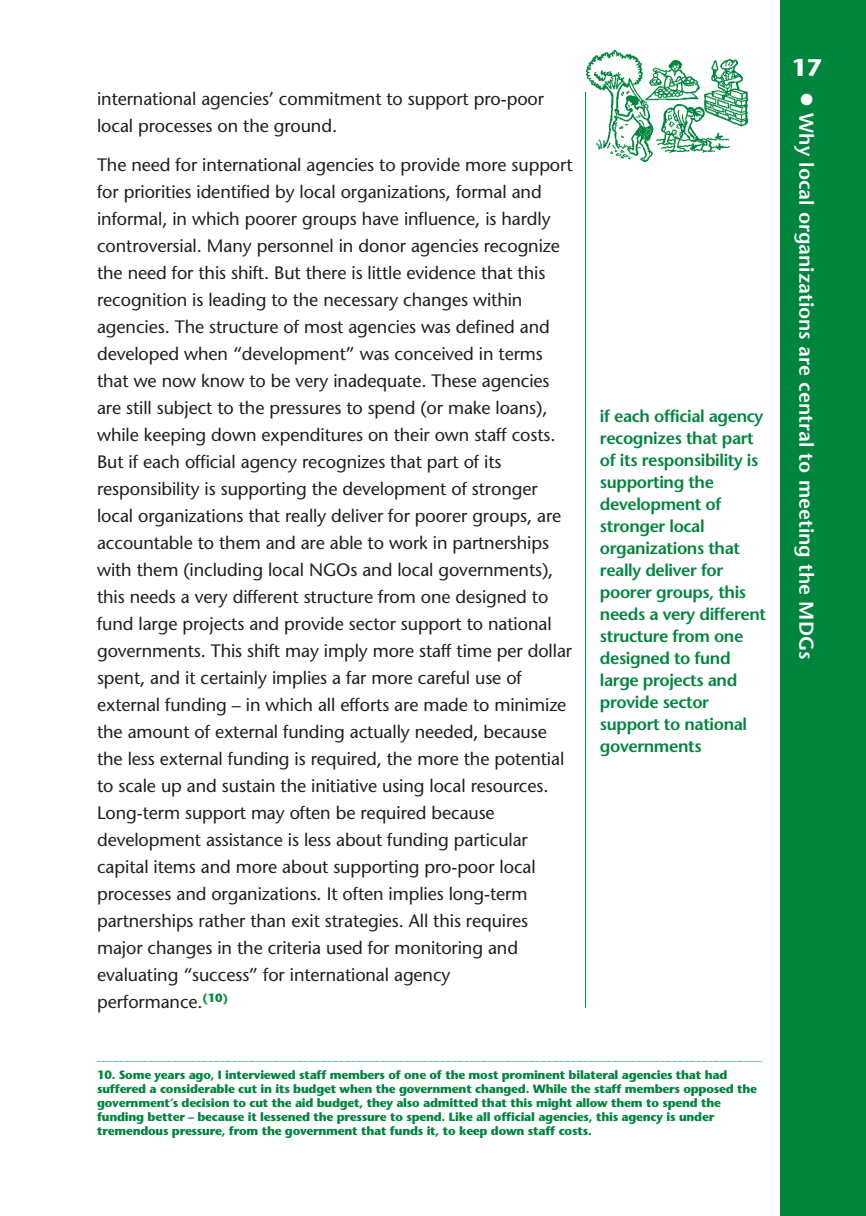
<style>
.page{position:relative;width:866px;height:1216px;background:#fff}
.page>*{position:absolute;margin:0;border:0;box-sizing:border-box;transform-origin:0 0}
.t1{font:700 24px "Stone Sans";color:#fff}
.t2{font:600 20px "Stone Sans";color:#fff}
.t3{font:18px/27px "Stone Sans";letter-spacing:-.005em;color:#231f1f}
.t4{font:600 17px/22px "Stone Sans";letter-spacing:-.025em;color:#00853e}
.t5{font:700 12px/14px "Stone Sans";letter-spacing:-.02em;color:#00853e}
</style>
<div class="page">
<svg style="left:97px;top:1061px;width:666px;height:1px"></svg>
<div style="left:780px;top:0;width:86px;height:1216px;background:#00853e"></div>
<hr style="left:585px;top:92px;width:1px;height:916px;background:#00853e">
<img style="left:585px;top:49px;width:164px;height:115px">
<p class="t3" style="left:97px;top:87px;width:448px">international agencies’ commitment to support pro-poor local processes on the ground.</p>
<p class="t3" style="left:97px;top:153px;width:477px">The need for international agencies to provide more support for priorities identified by local organizations, formal and informal, in which poorer groups have influence, is hardly controversial. Many personnel in donor agencies recognize the need for this shift. But there is little evidence that this recognition is leading to the necessary changes within agencies. The structure of most agencies was defined and developed when “development” was conceived in terms that we now know to be very inadequate. These agencies are still subject to the pressures to spend (or make loans), while keeping down expenditures on their own staff costs.<br>But if each official agency recognizes that part of its responsibility is supporting the development of stronger local organizations that really deliver for poorer groups, are accountable to them and are able to work in partnerships with them (including local NGOs and local governments), this needs a very different structure from one designed to fund large projects and provide sector support to national governments. This shift may imply more staff time per dollar spent, and it certainly implies a far more careful use of external funding – in which all efforts are made to minimize the amount of external funding actually needed, because the less external funding is required, the more the potential to scale up and sustain the initiative using local resources.<br>Long-term support may often be required because development assistance is less about funding particular capital items and more about supporting pro-poor local processes and organizations. It often implies long-term partnerships rather than exit strategies. All this requires major changes in the criteria used for monitoring and evaluating “success” for international agency performance.<sup>(10)</sup></p>
<p class="t4" style="left:600px;top:407px;width:168px">if each official agency recognizes that part of its responsibility is supporting the development of stronger local organizations that really deliver for poorer groups, this needs a very different structure from one designed to fund large projects and provide sector support to national governments</p>
<p class="t5" style="left:97px;top:1069px;width:661px">10. Some years ago, I interviewed staff members of one of the most prominent bilateral agencies that had suffered a considerable cut in its budget when the government changed. While the staff members opposed the government’s decision to cut the aid budget, they also admitted that this might allow them to spend the funding better – because it lessened the pressure to spend. Like all official agencies, this agency is under tremendous pressure, from the government that funds it, to keep down staff costs.</p>
<p class="t1" style="left:792px;top:58px;width:32px">17</p>
<p class="t2" style="left:814px;top:113px;width:548px;rotate:90deg">Why local organizations are central to meeting the MDGs</p>
</div>
